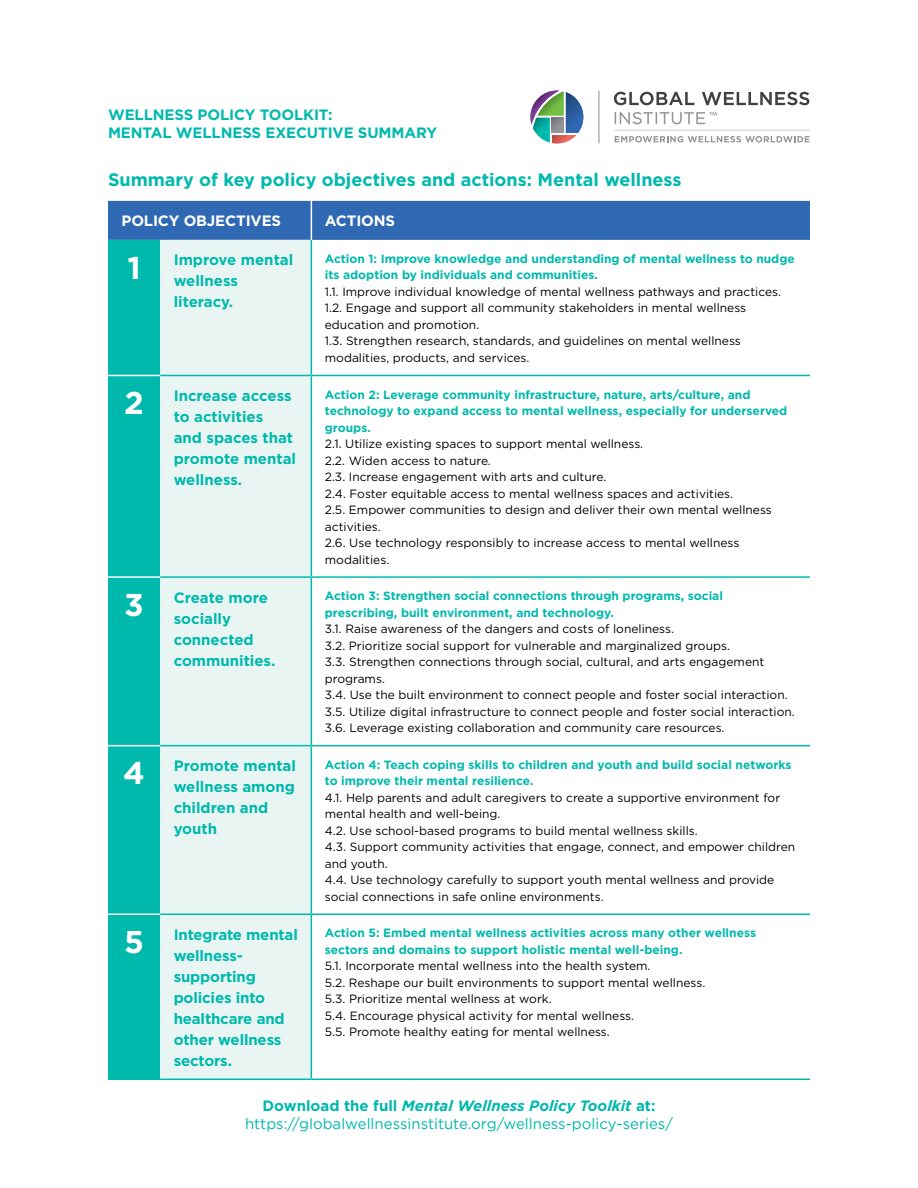
<style>
.page{position:relative;width:918px;height:1188px;background:#fff}
.page>*{position:absolute;margin:0;border:0;box-sizing:border-box;transform-origin:0 0}
.t1{font:700 18px "Gotham";color:#00b9ad}
.t2{font:700 15px/21px "Gotham";letter-spacing:-.01em;color:#00b9ad}
.t3{font:15px/18px "Gotham";color:#00b9ad;text-align:center}
.t4{font:700 15px "Gotham";letter-spacing:-.01em;color:#fff}
.t5{font:12px/16.5px "Gotham";color:#000}
.t6{font:700 12px/16.5px "Gotham";color:#00b9ad}
.s1{font-size:31.5px;color:#fff}
.s2{font-weight:700}
.s3{font-weight:700;font-style:italic}
</style>
<div class="page">
<div style="left:108px;top:201px;width:702px;height:39px;background:#3069b3"></div>
<div style="left:108px;top:240px;width:52px;height:839px;background:#00b9ad"></div>
<div style="left:160px;top:240px;width:151px;height:839px;background:#e9f5f3"></div>
<hr style="left:311px;top:240px;width:1px;height:135px;background:#00b9ad">
<hr style="left:160px;top:375px;width:151px;height:1px;background:#00b9ad">
<hr style="left:311px;top:375px;width:499px;height:1px;background:#00b9ad">
<hr style="left:311px;top:376px;width:1px;height:200px;background:#00b9ad">
<hr style="left:160px;top:576px;width:151px;height:2px;background:#00b9ad">
<hr style="left:311px;top:576px;width:499px;height:2px;background:#00b9ad">
<hr style="left:311px;top:578px;width:1px;height:167px;background:#00b9ad">
<hr style="left:311px;top:746px;width:1px;height:168px;background:#00b9ad">
<hr style="left:311px;top:915px;width:1px;height:164px;background:#00b9ad">
<hr style="left:311px;top:201px;width:1px;height:39px;background:#fff">
<hr style="left:160px;top:745px;width:151px;height:1px;background:#00b9ad">
<hr style="left:311px;top:745px;width:499px;height:1px;background:#00b9ad">
<hr style="left:160px;top:914px;width:151px;height:1px;background:#00b9ad">
<hr style="left:311px;top:914px;width:499px;height:1px;background:#00b9ad">
<hr style="left:160px;top:1079px;width:151px;height:1px;background:#00b9ad">
<hr style="left:311px;top:1079px;width:499px;height:1px;background:#00b9ad">
<hr style="left:108px;top:1079px;width:52px;height:1px;background:#00b9ad">
<hr style="left:108px;top:745px;width:52px;height:1px;background:#fff">
<hr style="left:108px;top:914px;width:52px;height:1px;background:#fff">
<hr style="left:108px;top:375px;width:52px;height:1px;background:#fff">
<hr style="left:108px;top:576px;width:52px;height:2px;background:#fff">
<hr style="left:598px;top:91px;width:1px;height:52px;background:#939598">
<svg style="left:530px;top:91px;width:53px;height:52px"></svg>
<svg style="left:614px;top:92px;width:80px;height:13px"></svg>
<svg style="left:702px;top:92px;width:107px;height:13px"></svg>
<svg style="left:615px;top:136px;width:195px;height:7px"></svg>
<svg style="left:615px;top:112px;width:102px;height:12px"></svg>
<hr style="left:614px;top:130px;width:196px;height:1px;background:#d1d3d4">
<p class="t2" style="left:108px;top:106px;width:331px;line-height:18px">WELLNESS POLICY TOOLKIT:<br>MENTAL WELLNESS EXECUTIVE SUMMARY</p>
<h1 class="t1" style="left:108px;top:168px;width:575px">Summary of key policy objectives and actions: Mental wellness</h1>
<p class="t4" style="left:122px;top:211px;width:161px">POLICY OBJECTIVES</p>
<p class="t4" style="left:325px;top:211px;width:72px">ACTIONS</p>
<p class="t2" style="left:174px;top:249px;width:121px;text-indent:-46px"><span class="s1">1</span> Improve mental wellness literacy.</p>
<p class="t6" style="left:325px;top:250px;width:472px">Action 1: Improve knowledge and understanding of mental wellness to nudge its adoption by individuals and communities.</p>
<p class="t5" style="left:325px;top:283px;width:458px">1.1. Improve individual knowledge of mental wellness pathways and practices.<br>1.2. Engage and support all community stakeholders in mental wellness education and promotion.<br>1.3. Strengthen research, standards, and guidelines on mental wellness modalities, products, and services.</p>
<p class="t2" style="left:174px;top:385px;width:124px;text-indent:-49px"><span class="s1">2</span> Increase access to activities<br>and spaces that promote mental wellness.</p>
<p class="t6" style="left:325px;top:386px;width:464px">Action 2: Leverage community infrastructure, nature, arts/culture, and technology to expand access to mental wellness, especially for underserved groups.</p>
<p class="t5" style="left:325px;top:435px;width:449px">2.1. Utilize existing spaces to support mental wellness.<br>2.2. Widen access to nature.<br>2.3. Increase engagement with arts and culture.<br>2.4. Foster equitable access to mental wellness spaces and activities.<br>2.5. Empower communities to design and deliver their own mental wellness activities.<br>2.6. Use technology responsibly to increase access to mental wellness modalities.</p>
<p class="t2" style="left:174px;top:587px;width:103px;text-indent:-49px"><span class="s1">3</span> Create more socially connected communities.</p>
<p class="t6" style="left:325px;top:588px;width:400px">Action 3: Strengthen social connections through programs, social prescribing, built environment, and technology.</p>
<p class="t5" style="left:325px;top:620px;width:471px">3.1. Raise awareness of the dangers and costs of loneliness.<br>3.2. Prioritize social support for vulnerable and marginalized groups.<br>3.3. Strengthen connections through social, cultural, and arts engagement programs.<br>3.4. Use the built environment to connect people and foster social interaction.<br>3.5. Utilize digital infrastructure to connect people and foster social interaction.<br>3.6. Leverage existing collaboration and community care resources.</p>
<p class="t2" style="left:174px;top:755px;width:124px;text-indent:-50px"><span class="s1">4</span> Promote mental wellness among children and youth</p>
<p class="t6" style="left:325px;top:756px;width:468px">Action 4: Teach coping skills to children and youth and build social networks to improve their mental resilience.</p>
<p class="t5" style="left:325px;top:789px;width:472px">4.1. Help parents and adult caregivers to create a supportive environment for mental health and well-being.<br>4.2. Use school-based programs to build mental wellness skills.<br>4.3. Support community activities that engage, connect, and empower children and youth.<br>4.4. Use technology carefully to support youth mental wellness and provide social connections in safe online environments.</p>
<p class="t2" style="left:174px;top:924px;width:126px;text-indent:-50px"><span class="s1">5</span> Integrate mental wellness&shy;supporting policies into healthcare and other wellness sectors.</p>
<p class="t6" style="left:325px;top:925px;width:433px">Action 5: Embed mental wellness activities across many other wellness sectors and domains to support holistic mental well-being.</p>
<p class="t5" style="left:325px;top:958px;width:382px">5.1. Incorporate mental wellness into the health system.<br>5.2. Reshape our built environments to support mental wellness.<br>5.3. Prioritize mental wellness at work.<br>5.4. Encourage physical activity for mental wellness.<br>5.5. Promote healthy eating for mental wellness.</p>
<p class="t3" style="left:245px;top:1097px;width:430px"><span class="s2">Download the full</span> <span class="s3">Mental Wellness Policy Toolkit</span> <span class="s2">at: </span>https://globalwellnessinstitute.org/wellness-policy-series/</p>
</div>
